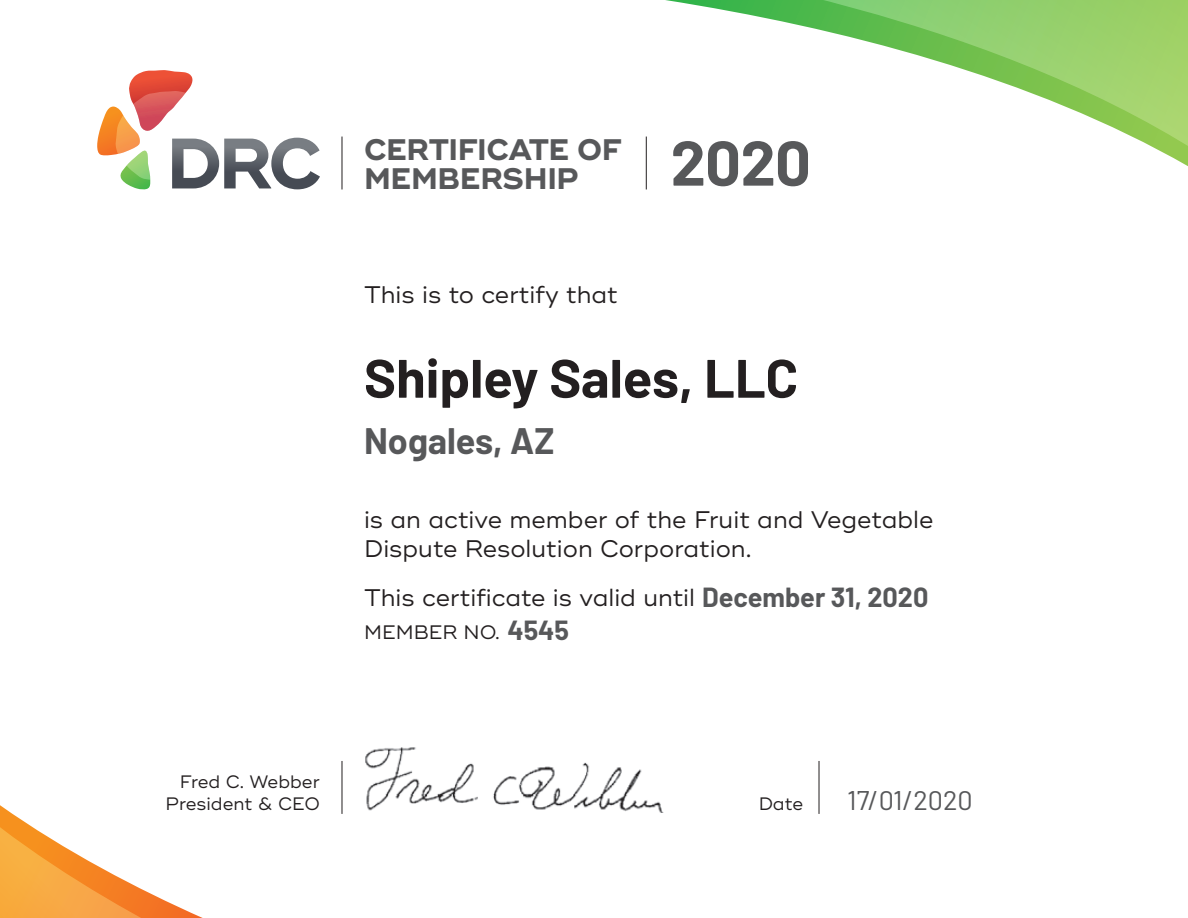
<style>
.page{position:relative;width:1188px;height:918px;background:#fff}
.page>*{position:absolute;margin:0;border:0;box-sizing:border-box;transform-origin:0 0}
.t1{font:700 63px "Barlow";color:#57585a}
.t2{font:700 54px "Barlow";color:#231f20}
.t3{font:700 36px "Barlow";color:#57585a}
.t4{font:700 29.7px/28.3px "Ridley Grotesk";letter-spacing:-.015em;color:#57585a}
.t5{font:700 27px "Barlow";color:#57585a}
.t6{font:27px "Barlow";color:#57585a}
.t7{font:24px/28.8px "Ridley Grotesk";color:#231f20}
.t8{font:19.5px "Ridley Grotesk";color:#231f20}
.t9{font:18px/21.6px "Ridley Grotesk";color:#231f20;text-align:right}
</style>
<div class="page">
<svg style="left:341px;top:0;width:847px;height:190px"></svg>
<svg style="left:0;top:761px;width:342px;height:157px"></svg>
<svg style="left:97px;top:70px;width:223px;height:120px"></svg>
<img style="left:365px;top:747px;width:298px;height:65px">
<hr style="left:342px;top:137px;width:1px;height:52px;background:#231f20">
<hr style="left:646px;top:137px;width:1px;height:52px;background:#231f20">
<hr style="left:342px;top:761px;width:1px;height:53px;background:#231f20">
<hr style="left:819px;top:761px;width:1px;height:53px;background:#231f20">
<p class="t4" style="left:364px;top:137px;width:260px">CERTIFICATE OF<br>MEMBERSHIP</p>
<p class="t7" style="left:364px;top:281px;width:255px">This is to certify that</p>
<h1 class="t1" style="left:671px;top:116px;width:142px">2020</h1>
<h2 class="t2" style="left:364px;top:338px;width:436px">Shipley Sales, LLC</h2>
<h3 class="t3" style="left:364px;top:415px;width:192px">Nogales, AZ</h3>
<p class="t7" style="left:364px;top:506px;width:571px">is an active member of the Fruit and Vegetable<br>Dispute Resolution Corporation.</p>
<p class="t7" style="left:364px;top:584px;width:333px">This certificate is valid until</p>
<p class="t8" style="left:364px;top:621px;width:137px">MEMBER NO.</p>
<p class="t5" style="left:702px;top:577px;width:228px">December 31, 2020</p>
<p class="t5" style="left:507px;top:610px;width:63px">4545</p>
<p class="t9" style="left:165px;top:772px;width:156px">Fred C. Webber<br>President &amp; CEO</p>
<p class="t9" style="left:759px;top:793px;width:46px">Date</p>
<p class="t6" style="left:847px;top:781px;width:127px">17/01/2020</p>
</div>
